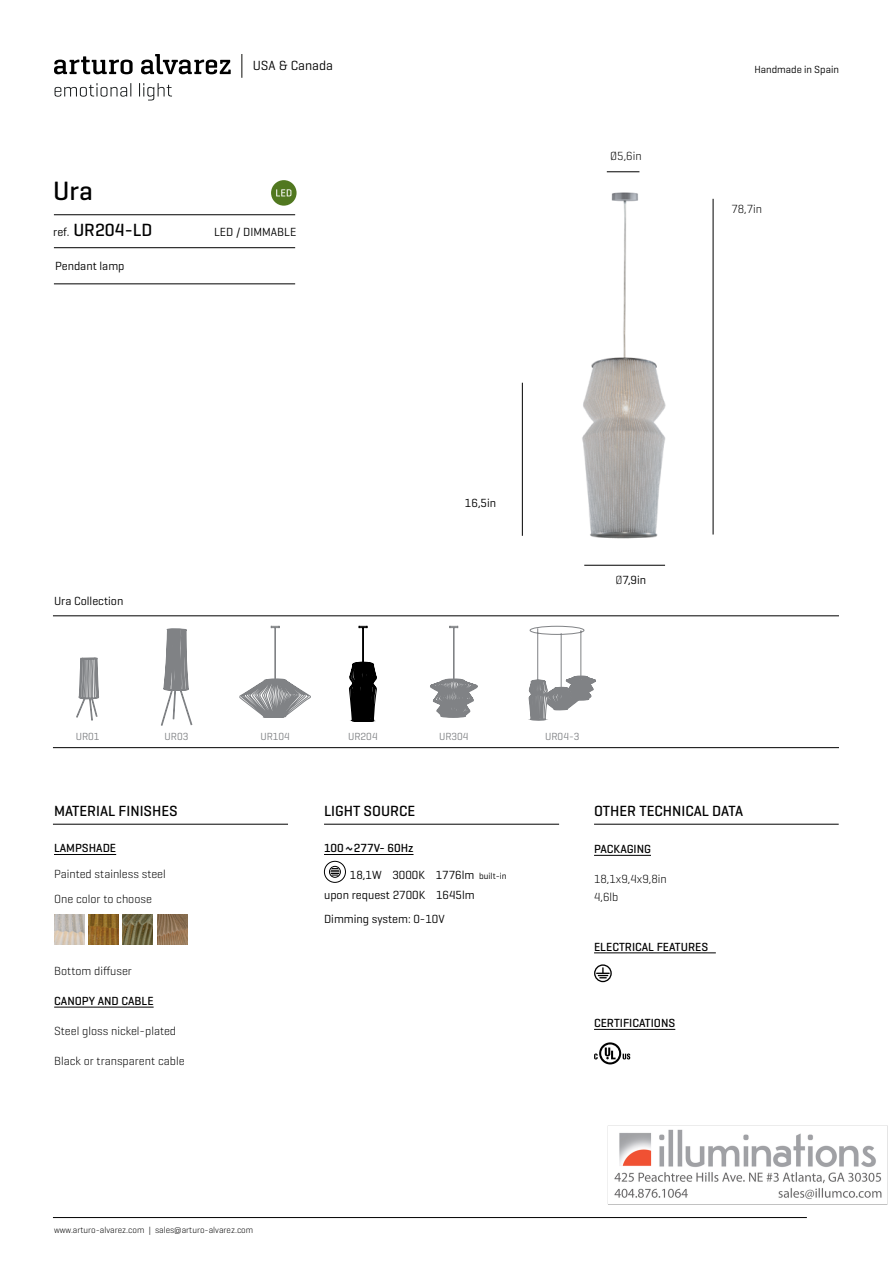
<style>
.page{position:relative;width:893px;height:1263px;background:#fff}
.page>*{position:absolute;margin:0;border:0;box-sizing:border-box;transform-origin:0 0}
.t1{font:500 27px "Geogrotesque";color:#000}
.t2{font:500 18px "Geogrotesque";color:#000}
.t3{font:500 15px "Geogrotesque";color:#000}
.t4{font:13.5px "Geogrotesque";color:#000}
.t5{font:300 12px/18px "Geogrotesque";color:#000}
.t6{font:12px/19.5px "Geogrotesque";color:#000}
.t7{font:500 12px "Geogrotesque";color:#000}
.t8{font:10.5px "Geogrotesque";color:#808285}
.t9{font:10.5px "Geogrotesque";color:#000}
.t10{font:300 9px "Geogrotesque";color:#000}
.s1{font-weight:400;font-size:12px}
.s2{font-weight:300}
.s3{font-size:9px}
</style>
<div class="page">
<hr style="left:53px;top:1217px;width:754px;height:1px;background:#000">
<img style="left:53px;top:54px;width:835px;height:1151px">
<h1 class="t1" style="left:53px;top:174px;width:41px">Ura</h1>
<h2 class="t2" style="left:53px;top:219px;width:101px"><span class="s1">ref.</span> UR204-LD</h2>
<p class="t6" style="left:55px;top:255px;width:71px">Pendant lamp</p>
<p class="t4" style="left:253px;top:57px;width:82px">USA &amp; Canada</p>
<p class="t6" style="left:214px;top:222px;width:84px">Led / Dimmable</p>
<p class="t5" style="left:610px;top:147px;width:33px">Ø5,6in</p>
<p class="t9" style="left:754px;top:63px;width:86px">Handmade in Spain</p>
<p class="t5" style="left:731px;top:200px;width:32px">78,7in</p>
<p class="t6" style="left:54px;top:591px;width:71px">Ura Collection</p>
<p class="t6" style="left:465px;top:492px;width:33px">16,5in</p>
<p class="t6" style="left:615px;top:570px;width:32px"><span class="s2">Ø</span>7,9in</p>
<p class="t8" style="left:76px;top:729px;width:25px">UR01</p>
<p class="t8" style="left:165px;top:729px;width:25px">UR03</p>
<p class="t8" style="left:260px;top:729px;width:31px">UR104</p>
<p class="t8" style="left:348px;top:729px;width:31px">UR204</p>
<p class="t8" style="left:439px;top:729px;width:31px">UR304</p>
<p class="t8" style="left:545px;top:729px;width:36px">UR04-3</p>
<p class="t3" style="left:54px;top:802px;width:125px">MATERIAL FINISHES</p>
<p class="t7" style="left:54px;top:841px;width:64px">LAMPSHADE</p>
<p class="t5" style="left:54px;top:860px;width:113px;line-height:25.5px">Painted stainless steel<br>One color to choose</p>
<p class="t5" style="left:54px;top:961px;width:79px">Bottom diffuser</p>
<p class="t7" style="left:54px;top:993px;width:101px">CANOPY AND CABLE</p>
<p class="t5" style="left:54px;top:1021px;width:124px">Steel gloss nickel-plated</p>
<p class="t5" style="left:54px;top:1051px;width:132px">Black or transparent cable</p>
<p class="t10" style="left:54px;top:1224px;width:201px">www.arturo-alvarez.com | sales@arturo-alvarez.com</p>
<p class="t3" style="left:324px;top:802px;width:93px">LIGHT SOURCE</p>
<p class="t3" style="left:594px;top:802px;width:151px">OTHER TECHNICAL DATA</p>
<p class="t7" style="left:324px;top:841px;width:91px">100 277V- 60Hz</p>
<p class="t6" style="left:324px;top:865px;width:184px;text-indent:26px">18,1W 3000K 1776lm <span class="s3">built-in </span>upon request 2700K 1645lm</p>
<p class="t6" style="left:324px;top:908px;width:122px">Dimming system: 0-10V</p>
<p class="t7" style="left:594px;top:841px;width:58px">PACKAGING</p>
<p class="t5" style="left:594px;top:870px;width:74px">18,1x9,4x9,8in<br>4,6lb</p>
<p class="t7" style="left:594px;top:939px;width:116px">ELECTRICAL FEATURES</p>
<p class="t7" style="left:594px;top:1015px;width:83px">CERTIFICATIONS</p>
</div>
